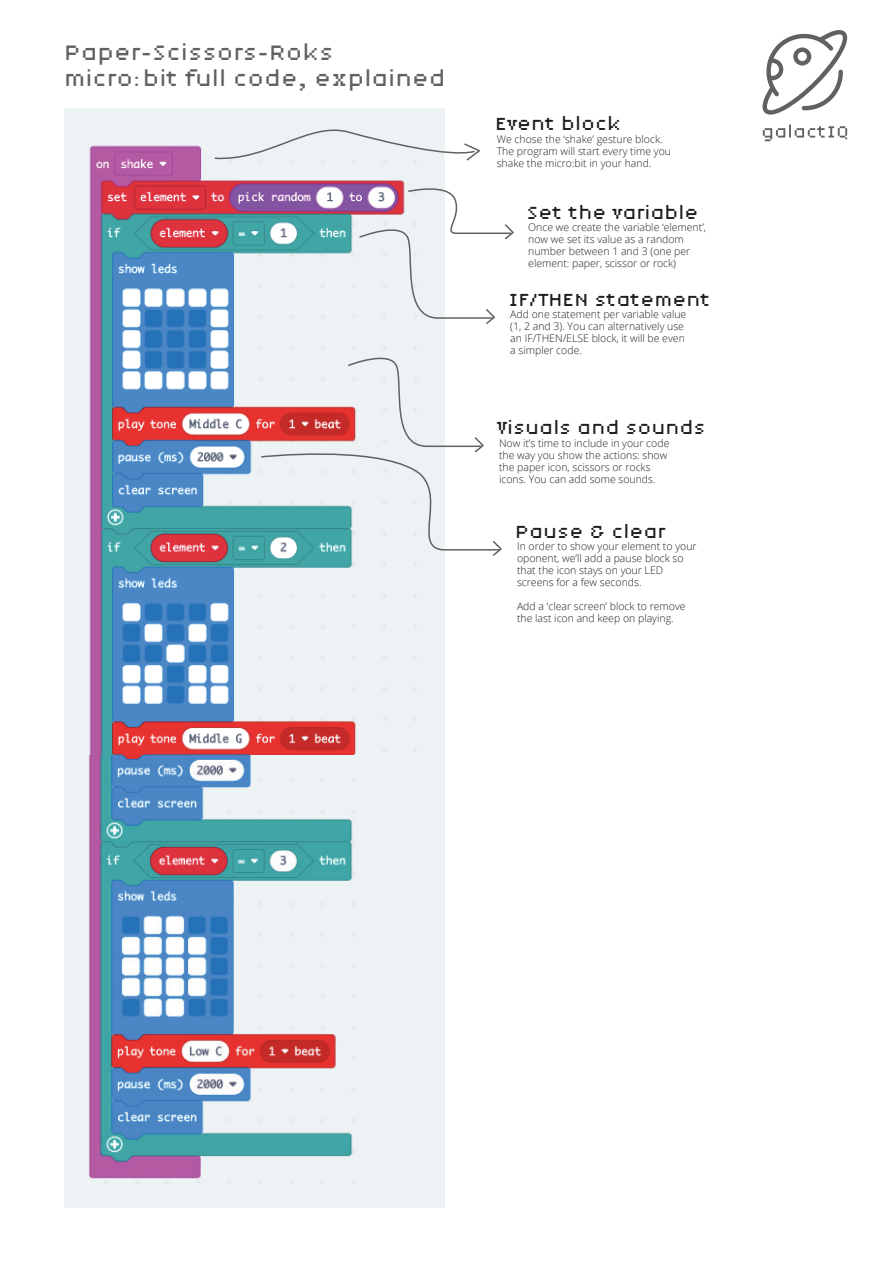
<style>
.page{position:relative;width:893px;height:1263px;background:#fff}
.page>*{position:absolute;margin:0;border:0;box-sizing:border-box;transform-origin:0 0}
.t1{font:expanded 21.45px/25.8px "Lo Res 9 Plus OT";color:#606160}
.t2{font:expanded 18px "Lo Res 9 Plus OT";color:#231f20}
.t3{font:300 10.5px/12px "Open Sans";color:#231f20}
</style>
<div class="page">
<div style="left:65px;top:108px;width:380px;height:1100px;background:#edf3f4"></div>
<img style="left:89px;top:145px;width:327px;height:610px">
<img style="left:88px;top:755px;width:268px;height:428px">
<svg style="left:762px;top:30px;width:85px;height:85px"></svg>
<svg style="left:763px;top:124px;width:84px;height:17px"></svg>
<svg style="left:214px;top:129px;width:266px;height:33px"></svg>
<svg style="left:260px;top:349px;width:242px;height:208px"></svg>
<svg style="left:358px;top:182px;width:156px;height:143px"></svg>
<h1 class="t1" style="left:64px;top:39px;width:383px">Paper-Scissors-Roks micro:bit full code, explained</h1>
<h2 class="t2" style="left:495px;top:110px;width:128px">Event block</h2>
<p class="t3" style="left:497px;top:133px;width:176px">We chose the ‘shake’ gesture block.<br>The program will start every time you shake the micro:bit in your hand.</p>
<h2 class="t2" style="left:527px;top:199px;width:174px">Set the variable</h2>
<p class="t3" style="left:528px;top:221px;width:179px">Once we create the variable ‘element’, now we set its value as a random number between 1 and 3 (one per element: paper, scissor or rock)</p>
<h2 class="t2" style="left:509px;top:286px;width:204px">IF/THEN statement</h2>
<p class="t3" style="left:510px;top:308px;width:178px">Add one statement per variable value (1, 2 and 3). You can alternatively use an IF/THEN/ELSE block, it will be even a simpler code.</p>
<h2 class="t2" style="left:497px;top:414px;width:210px">Visuals and sounds</h2>
<p class="t3" style="left:499px;top:437px;width:172px">Now it’s time to include in your code the way you show the actions: show the paper icon, scissors or rocks icons. You can add some sounds.</p>
<h2 class="t2" style="left:515px;top:518px;width:152px">Pause &amp; clear</h2>
<p class="t3" style="left:517px;top:540px;width:181px">In order to show your element to your oponent, we’ll add a pause block so that the icon stays on your LED screens for a few seconds.</p>
<p class="t3" style="left:517px;top:600px;width:170px">Add a ‘clear screen’ block to remove the last icon and keep on playing.</p>
</div>
